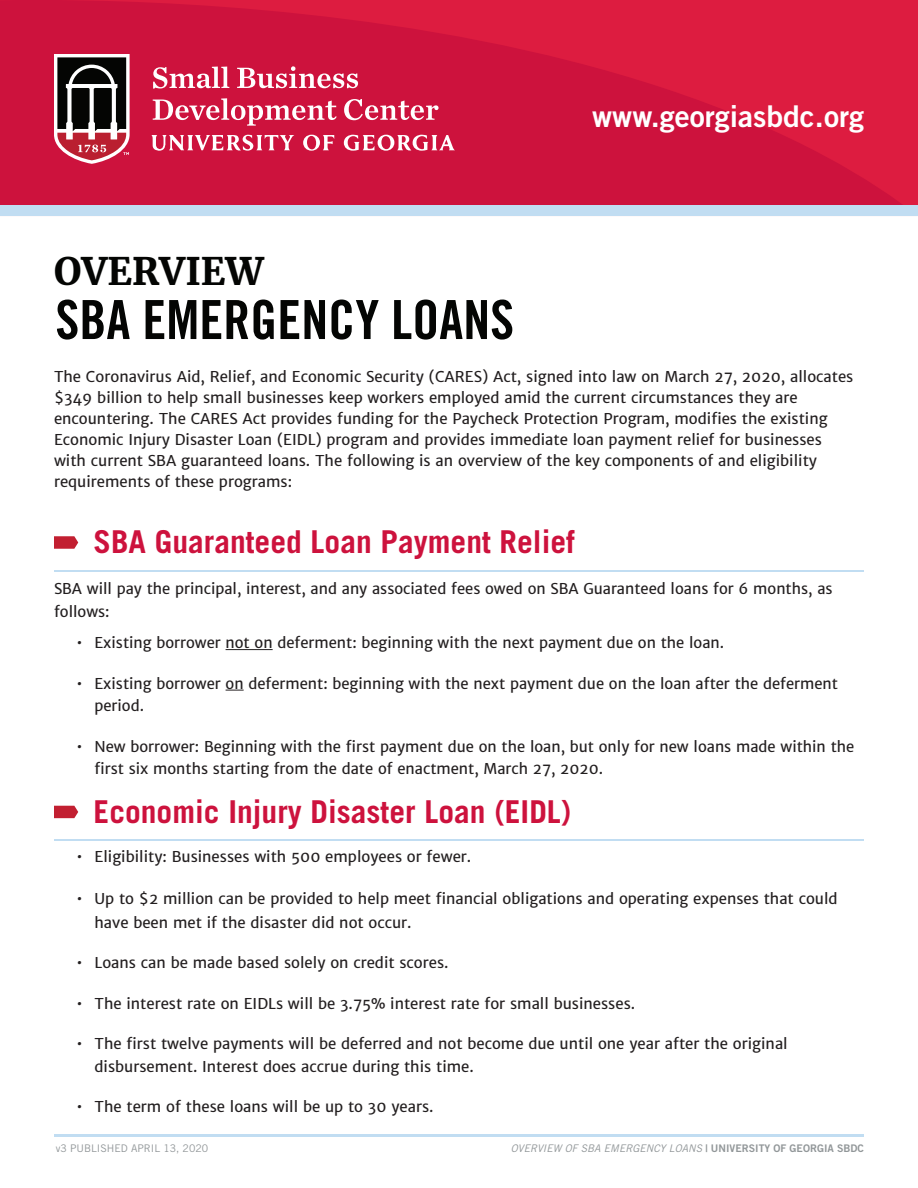
<style>
.page{position:relative;width:918px;height:1188px;background:#fff}
.page>*{position:absolute;margin:0;border:0;box-sizing:border-box;transform-origin:0 0}
.t1{font:54px "Trade Gothic LT Std Bd Cn 20";color:#040503}
.t2{font:700 37.5px "Merriweather";color:#040503}
.t3{font:700 31.5px "Trade Gothic LT Std";color:#cd123d}
.t4{font:30px "Trade Gothic LT Std Bd 2";color:#fff}
.t5{font:15px/21px "Merriweather Sans";color:#231f20}
.t6{font:italic 10.5px "Trade Gothic LT Std";color:#929799}
.t7{font:10.5px "Trade Gothic LT Std";color:#929799}
.s1{font-family:"Trade Gothic LT Std Bd 2";font-style:normal}
</style>
<div class="page">
<svg style="left:0;top:0;width:918px;height:206px;background:#d2163f"></svg>
<svg style="left:54px;top:54px;width:76px;height:110px"></svg>
<svg style="left:153px;top:67px;width:76px;height:22px"></svg>
<svg style="left:237px;top:66px;width:121px;height:22px"></svg>
<svg style="left:153px;top:98px;width:184px;height:28px"></svg>
<svg style="left:344px;top:99px;width:95px;height:21px"></svg>
<svg style="left:303px;top:135px;width:31px;height:16px"></svg>
<svg style="left:151px;top:135px;width:143px;height:16px"></svg>
<svg style="left:344px;top:135px;width:111px;height:16px"></svg>
<div style="left:0;top:206px;width:918px;height:10px;background:#c1ddf2"></div>
<hr style="left:226px;top:649px;width:47px;height:1px;background:#231f20">
<svg style="left:226px;top:690px;width:18px;height:1px"></svg>
<hr style="left:54px;top:839px;width:810px;height:1px;background:#c1ddf2">
<svg style="left:54px;top:806px;width:24px;height:12px"></svg>
<svg style="left:54px;top:536px;width:24px;height:13px"></svg>
<hr style="left:54px;top:571px;width:810px;height:1px;background:#c1ddf2">
<hr style="left:54px;top:1134px;width:810px;height:3px;background:#c1ddf2">
<p class="t2" style="left:54px;top:246px;width:211px">OVERVIEW</p>
<p class="t1" style="left:55px;top:287px;width:460px">SBA EMERGENCY LOANS</p>
<p class="t4" style="left:592px;top:98px;width:273px">www.georgiasbdc.org</p>
<p class="t5" style="left:54px;top:366px;width:801px">The Coronavirus Aid, Relief, and Economic Security (CARES) Act, signed into law on March 27, 2020, allocates $349 billion to help small businesses keep workers employed amid the current circumstances they are encountering. The CARES Act provides funding for the Paycheck Protection Program, modifies the existing Economic Injury Disaster Loan (EIDL) program and provides immediate loan payment relief for businesses with current SBA guaranteed loans. The following is an overview of the key components of and eligibility requirements of these programs:</p>
<p class="t3" style="left:94px;top:523px;width:483px">SBA Guaranteed Loan Payment Relief</p>
<p class="t5" style="left:54px;top:577px;width:780px;line-height:22.5px">SBA will pay the principal, interest, and any associated fees owed on SBA Guaranteed loans for 6 months, as follows:</p>
<p class="t5" style="left:76px;top:632px;width:649px">• Existing borrower not on deferment: beginning with the next payment due on the loan.</p>
<p class="t5" style="left:94px;top:672px;width:745px;line-height:22.5px;text-indent:-18px">• Existing borrower on deferment: beginning with the next payment due on the loan after the deferment period.</p>
<p class="t5" style="left:94px;top:735px;width:761px;line-height:22.5px;text-indent:-18px">• New borrower: Beginning with the first payment due on the loan, but only for new loans made within the first six months starting from the date of enactment, March 27, 2020.</p>
<p class="t3" style="left:94px;top:793px;width:479px">Economic Injury Disaster Loan (EIDL)</p>
<p class="t5" style="left:76px;top:846px;width:396px">• Eligibility: Businesses with 500 employees or fewer.</p>
<p class="t5" style="left:94px;top:886px;width:745px;line-height:24px;text-indent:-18px">• Up to $2 million can be provided to help meet financial obligations and operating expenses that could have been met if the disaster did not occur.</p>
<p class="t5" style="left:76px;top:952px;width:374px">• Loans can be made based solely on credit scores.</p>
<p class="t5" style="left:76px;top:993px;width:560px">• The interest rate on EIDLs will be 3.75% interest rate for small businesses.</p>
<p class="t5" style="left:94px;top:1032px;width:695px;line-height:22.5px;text-indent:-18px">• The first twelve payments will be deferred and not become due until one year after the original disbursement. Interest does accrue during this time.</p>
<p class="t5" style="left:76px;top:1096px;width:359px">• The term of these loans will be up to 30 years.</p>
<p class="t7" style="left:56px;top:1142px;width:154px">v3 PUBLISHED APRIL 13, 2020</p>
<p class="t6" style="left:511px;top:1142px;width:355px">OVERVIEW OF SBA EMERGENCY LOANS <span class="s1">| UNIVERSITY OF GEORGIA SBDC</span></p>
</div>
